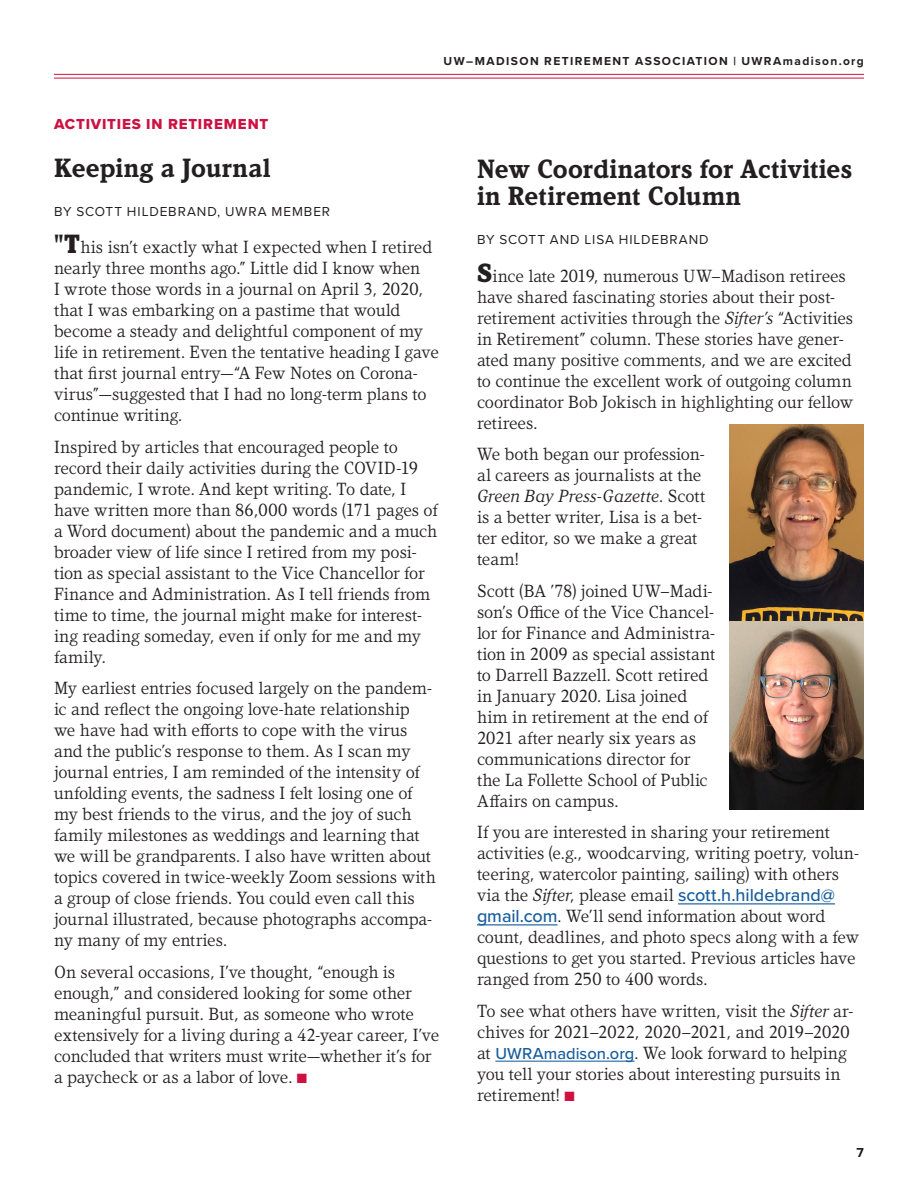
<style>
.page{position:relative;width:918px;height:1188px;background:#fff}
.page>*{position:absolute;margin:0;border:0;box-sizing:border-box;transform-origin:0 0}
.HED3-KandalBold-18-1{font:700 27px/27px "Kandal";letter-spacing:.005em;color:#231f20}
.TEXTPLUS-Kandal-Book{font:18px/21px "Kandal";color:#231f20}
.KICKER-ProximaBlk-Re{font:15px "Proxima Nova Extrabld";letter-spacing:.06em;color:#cd1141}
.BYLINE-ProximaReg-9{font:13.5px "Proxima Nova";letter-spacing:.07em;color:#231f20}
.t1{font:700 13.5px "Proxima Nova";color:#231f20}
.t2{font:700 12px "Proxima Nova";letter-spacing:.115em;color:#231f20}
.s1{font-weight:900;font-size:27px}
.s2{color:#cd1141}
.s3{font-style:italic}
.s4{font-family:"Proxima Nova";font-weight:500;color:#175d9e}
.s5{font-family:"Proxima Nova";font-weight:500;font-size:16.5px;color:#175d9e}
</style>
<div class="page">
<hr style="left:54px;top:74px;width:810px;height:1px;background:#cd1141">
<hr style="left:54px;top:78px;width:810px;height:1px;background:#cd1141">
<hr style="left:678px;top:903px;width:157px;height:1px;background:#175d9e">
<hr style="left:477px;top:924px;width:81px;height:1px;background:#175d9e">
<hr style="left:495px;top:1061px;width:140px;height:1px;background:#175d9e">
<img style="left:729px;top:424px;width:135px;height:386px">
<p class="t2" style="left:444px;top:52px;width:422px">UW–MADISON RETIREMENT ASSOCIATION | UWRAmadison.org</p>
<p class="KICKER-ProximaBlk-Re" style="left:54px;top:113px;width:216px">ACTIVITIES IN RETIREMENT</p>
<p class="HED3-KandalBold-18-1" style="left:54px;top:154px;width:218px">Keeping a Journal</p>
<p class="BYLINE-ProximaReg-9" style="left:54px;top:201px;width:278px">BY SCOTT HILDEBRAND, UWRA MEMBER</p>
<p class="TEXTPLUS-Kandal-Book" style="left:54px;top:237px;width:386px"><span class="s1">"T</span>his isn’t exactly what I expected when I retired nearly three months ago.” Little did I know when<br>I wrote those words in a journal on April 3, 2020, that I was embarking on a pastime that would become a steady and delightful component of my life in retirement. Even the tentative heading I gave that first journal entry—“A Few Notes on Corona&shy;virus”—suggested that I had no long-term plans to continue writing.</p>
<p class="TEXTPLUS-Kandal-Book" style="left:54px;top:436px;width:385px">Inspired by articles that encouraged people to record their daily activities during the COVID-19 pandemic, I wrote. And kept writing. To date, I have written more than 86,000 words (171 pages of a Word document) about the pandemic and a much broader view of life since I retired from my posi&shy;tion as special assistant to the Vice Chancellor for Finance and Administration. As I tell friends from time to time, the journal might make for interest&shy;ing reading someday, even if only for me and my family.</p>
<p class="TEXTPLUS-Kandal-Book" style="left:54px;top:678px;width:383px">My earliest entries focused largely on the pandem&shy;ic and reflect the ongoing love-hate relationship we have had with efforts to cope with the virus and the public’s response to them. As I scan my journal entries, I am reminded of the intensity of unfolding events, the sadness I felt losing one of my best friends to the virus, and the joy of such family milestones as weddings and learning that we will be grandparents. I also have written about topics covered in twice-weekly Zoom sessions with a group of close friends. You could even call this journal illustrated, because photographs accompa&shy;ny many of my entries.</p>
<p class="TEXTPLUS-Kandal-Book" style="left:54px;top:961px;width:387px">On several occasions, I’ve thought, “enough is enough,” and considered looking for some other meaningful pursuit. But, as someone who wrote extensively for a living during a 42-year career, I’ve concluded that writers must write—whether it’s for a paycheck or as a labor of love. <span class="s2">■</span></p>
<p class="HED3-KandalBold-18-1" style="left:477px;top:156px;width:377px">New Coordinators for Activities in Retirement Column</p>
<p class="BYLINE-ProximaReg-9" style="left:477px;top:230px;width:233px">BY SCOTT AND LISA HILDEBRAND</p>
<p class="TEXTPLUS-Kandal-Book" style="left:477px;top:265px;width:378px"><span class="s1">S</span>ince late 2019, numerous UW–Madison retirees have shared fascinating stories about their post&shy;retirement activities through the <span class="s3">Sifter’s</span> “Activities in Retirement” column. These stories have gener&shy;ated many positive comments, and we are excited to continue the excellent work of outgoing column coordinator Bob Jokisch in highlighting our fellow retirees.</p>
<p class="TEXTPLUS-Kandal-Book" style="left:477px;top:444px;width:230px">We both began our profession&shy;al careers as journalists at the<br><span class="s3">Green Bay Press-Gazette</span>. Scott is a better writer, Lisa is a bet&shy;ter editor, so we make a great team!</p>
<p class="TEXTPLUS-Kandal-Book" style="left:477px;top:580px;width:240px">Scott (BA ’78) joined UW–Madi&shy;son’s Office of the Vice Chancel&shy;lor for Finance and Administra&shy;tion in 2009 as special assistant to Darrell Bazzell. Scott retired in January 2020. Lisa joined him in retirement at the end of<br>2021 after nearly six years as communications director for the La Follette School of Public<br>Affairs on campus.</p>
<p class="TEXTPLUS-Kandal-Book" style="left:477px;top:822px;width:384px">If you are interested in sharing your retirement activities (e.g., woodcarving, writing poetry, volun&shy;teering, watercolor painting, sailing) with others via the <span class="s3">Sifter</span>, please email <span class="s4">scott.h.hildebrand@ gmail.com</span>. We’ll send information about word count, deadlines, and photo specs along with a few questions to get you started. Previous articles have ranged from 250 to 400 words.</p>
<p class="TEXTPLUS-Kandal-Book" style="left:477px;top:1000px;width:378px">To see what others have written, visit the <span class="s3">Sifter</span> ar&shy;chives for 2021–2022, 2020–2021, and 2019–2020 at <span class="s5">UWRAmadison.org</span>. We look forward to helping you tell your stories about interesting pursuits in retirement! <span class="s2">■</span></p>
<p class="t1" style="left:857px;top:1142px;width:9px">7</p>
</div>
